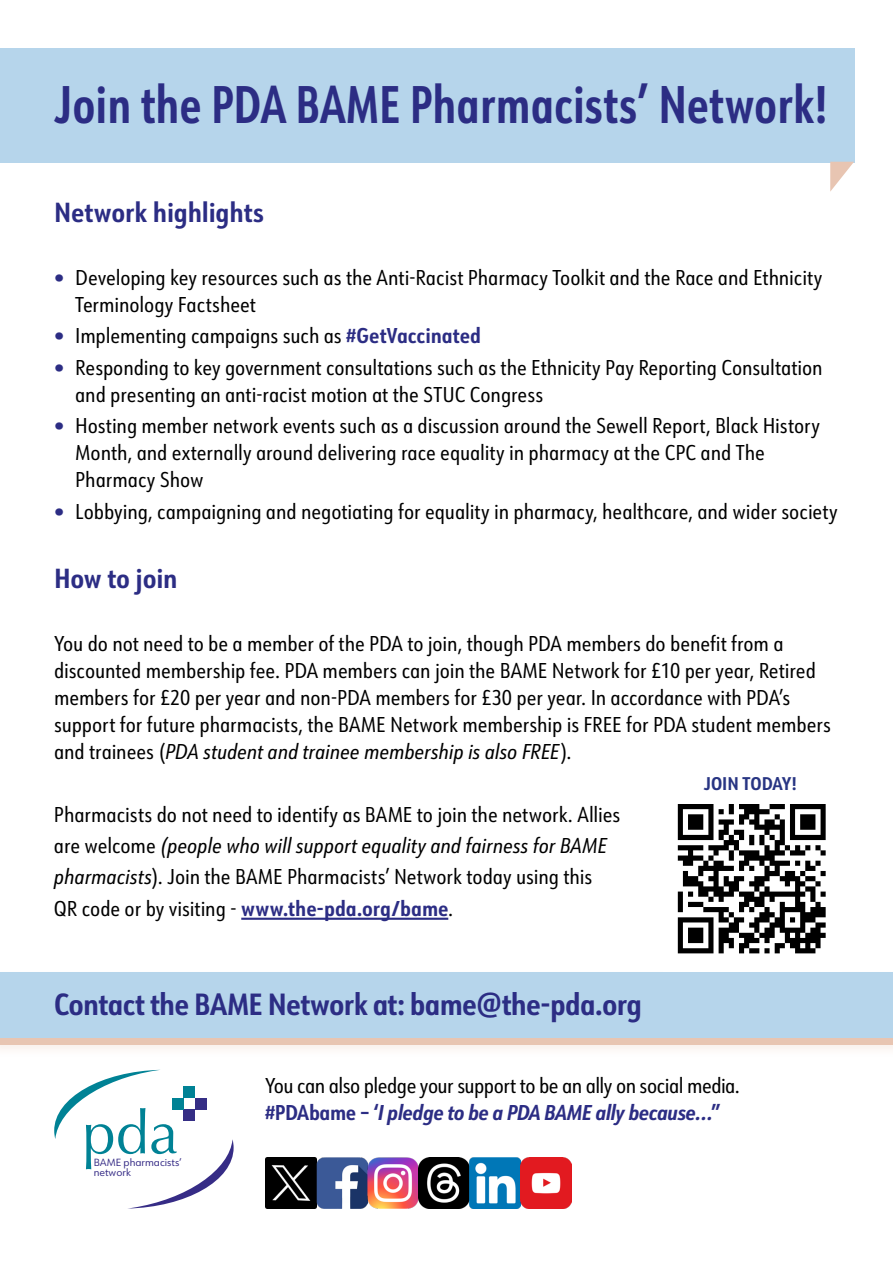
<style>
.page{position:relative;width:893px;height:1263px;background:#fff}
.page>*{position:absolute;margin:0;border:0;box-sizing:border-box;transform-origin:0 0}
.t1{font:700 51.75px "URW Form Cond";color:#2c2d84;scale:.87 1}
.t2{font:700 30px "URW Form Cond";letter-spacing:-.025em;color:#2c2d84}
.t3{font:700 27px "URW Form Cond";letter-spacing:-.005em;color:#2c2d84}
.t4{font:21px/27px "URW Form Cond";letter-spacing:-.005em;color:#000}
.t5{font:21px/27px "URW Form Cond";letter-spacing:-.025em;color:#000}
.t6{font:700 18px "URW Form Cond";color:#283583}
.t7{font:10.2px/10.2px "URW Form";color:#362c86}
.s1{color:#2c2d84}
.s2{font-weight:700;color:#2c2d84}
.s3{font-style:italic}
.s4{font-weight:700;font-style:italic;color:#2c2d84}
</style>
<div class="page">
<div style="left:0;top:48px;width:855px;height:114px;background:#b6d5eb"></div>
<div style="left:0;top:971px;width:893px;height:86px;background:#e8c5b2;opacity:.25"></div>
<div style="left:0;top:973px;width:893px;height:70px;background:#b6d5eb"></div>
<div style="left:0;top:1039px;width:893px;height:6px;background:#e8c5b2"></div>
<hr style="left:241px;top:918px;width:207px;height:2px;background:#2c2d84">
<svg style="left:54px;top:1070px;width:180px;height:138px"></svg>
<div style="left:184px;top:1109px;width:11px;height:12px;background:#352e85"></div>
<div style="left:195px;top:1098px;width:11px;height:11px;background:#352e85"></div>
<div style="left:172px;top:1098px;width:12px;height:11px;background:#008295"></div>
<div style="left:184px;top:1086px;width:11px;height:12px;background:#008295"></div>
<svg style="left:830px;top:162px;width:24px;height:30px"></svg>
<img style="left:663px;top:804px;width:178px;height:168px">
<img style="left:265px;top:1158px;width:306px;height:51px">
<h1 class="t1" style="left:54px;top:69px;width:891px">Join the PDA BAME Pharmacists’ Network!</h1>
<p class="t3" style="left:54px;top:193px;width:212px">Network highlights</p>
<p class="t4" style="left:75px;top:263px;width:749px;text-indent:-21px"><span class="s1">•</span> Developing key resources such as the Anti-Racist Pharmacy Toolkit and the Race and Ethnicity<br>Terminology Factsheet</p>
<p class="t4" style="left:54px;top:322px;width:429px"><span class="s1">•</span> Implementing campaigns such as <span class="s2">#GetVaccinated</span></p>
<p class="t4" style="left:75px;top:353px;width:749px;text-indent:-21px"><span class="s1">•</span> Responding to key government consultations such as the Ethnicity Pay Reporting Consultation and presenting an anti-racist motion at the STUC Congress</p>
<p class="t4" style="left:75px;top:411px;width:746px;text-indent:-21px"><span class="s1">•</span> Hosting member network events such as a discussion around the Sewell Report, Black History<br>Month, and externally around delivering race equality in pharmacy at the CPC and The<br>Pharmacy Show</p>
<p class="t4" style="left:54px;top:497px;width:785px"><span class="s1">•</span> Lobbying, campaigning and negotiating for equality in pharmacy, healthcare, and wider society</p>
<p class="t3" style="left:54px;top:559px;width:125px">How to join</p>
<p class="t4" style="left:54px;top:629px;width:779px">You do not need to be a member of the PDA to join, though PDA members do benefit from a discounted membership fee. PDA members can join the BAME Network for £10 per year, Retired members for £20 per year and non-PDA members for £30 per year. In accordance with PDA’s support for future pharmacists, the BAME Network membership is FREE for PDA student members and trainees (<span class="s3">PDA student and trainee membership is also FREE</span>).</p>
<p class="t4" style="left:54px;top:797px;width:568px;line-height:31.5px">Pharmacists do not need to identify as BAME to join the network. Allies are welcome <span class="s3">(people who will support equality and fairness for BAME pharmacists</span>). Join the BAME Pharmacists’ Network today using this QR code or by visiting - <span class="s2">www.the-pda.org/bame</span>.</p>
<h2 class="t2" style="left:54px;top:984px;width:590px">Contact the BAME Network at: bame@the-pda.org</h2>
<p class="t6" style="left:704px;top:771px;width:95px">JOIN TODAY!</p>
<p class="t7" style="left:94px;top:1156px;width:89px">BAME pharmacists’ network</p>
<p class="t5" style="left:265px;top:1071px;width:476px">You can also pledge your support to be an ally on social media. <span class="s2">#PDAbame – ‘</span><span class="s4">I pledge to be a PDA BAME ally because…</span><span class="s2">”</span></p>
</div>
